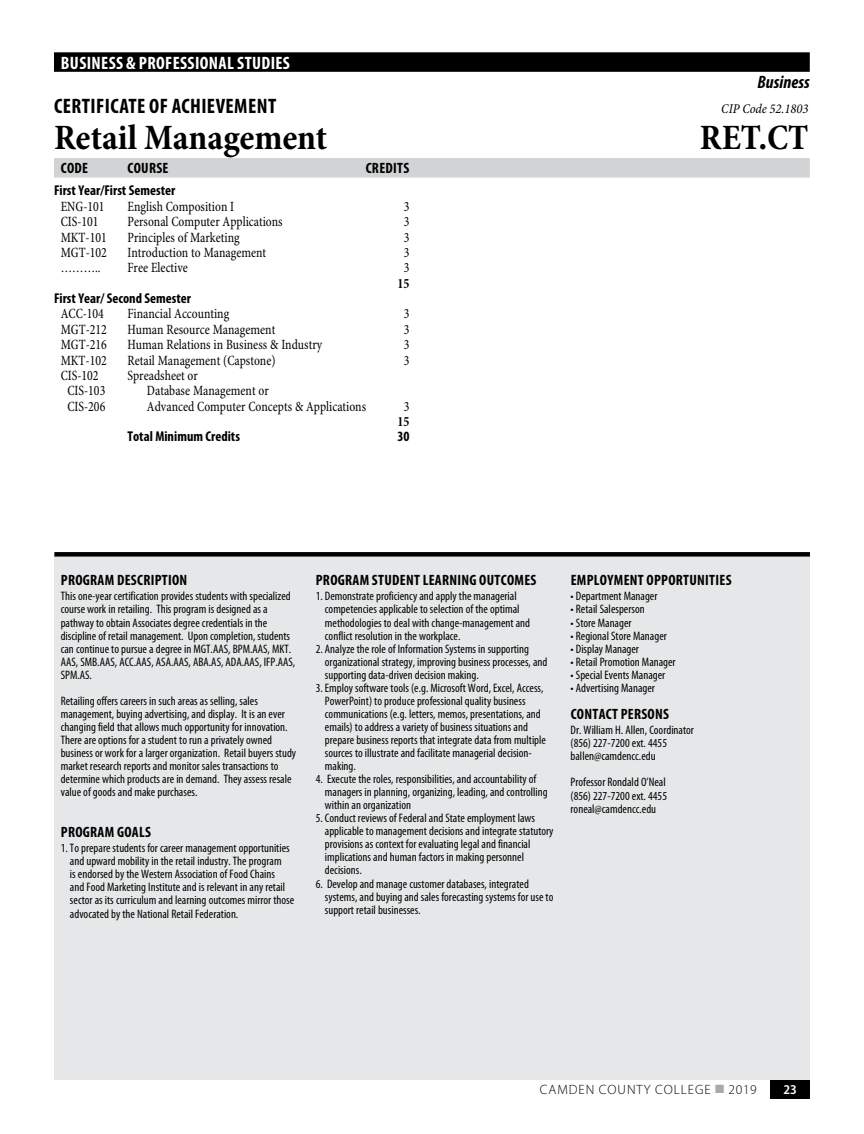
<style>
.page{position:relative;width:864px;height:1134px;background:#fff}
.page>*{position:absolute;margin:0;border:0;box-sizing:border-box;transform-origin:0 0}
.t1{font:700 condensed 36px "Minion Pro";color:#000}
.t2{font:700 condensed 21px "Myriad Pro";letter-spacing:.02em;color:#000}
.t3{font:700 condensed 18px "Myriad Pro";letter-spacing:.02em;color:#fff}
.t4{font:italic 700 condensed 18px "Myriad Pro";color:#000}
.t5{font:700 condensed 15px "Myriad Pro";letter-spacing:.02em;color:#000}
.t6{font:condensed 14.25px "Minion Pro";color:#000;scale:.9 1}
.t7{font:700 condensed 14.25px "Myriad Pro";color:#000}
.t8{font:700 condensed 14.25px "Minion Pro";color:#000;scale:.9 1}
.t9{font:300 13.5px "Myriad Pro";letter-spacing:.07em;color:#000}
.t10{font:italic condensed 13.5px "Minion Pro";color:#000}
.t11{font:600 semi-condensed 13.5px "Myriad Pro";color:#fff}
.t12{font:condensed 12.3px/13px "Myriad Pro";color:#000}
.s1{color:#a7a9ac}
</style>
<div class="page">
<div style="left:771px;top:1080px;width:39px;height:18px;background:#000"></div>
<div style="left:54px;top:557px;width:756px;height:523px;background:#e6e7e8"></div>
<div style="left:54px;top:552px;width:756px;height:5px;background:#000"></div>
<div style="left:54px;top:52px;width:756px;height:20px;background:#000"></div>
<div style="left:54px;top:158px;width:756px;height:20px;background:#d1d3d4"></div>
<h3 class="t3" style="left:61px;top:52px;width:231px">BUSINESS &amp; PROFESSIONAL STUDIES</h3>
<h3 class="t4" style="left:758px;top:71px;width:54px">Business</h3>
<h2 class="t2" style="left:54px;top:92px;width:224px">CERTIFICATE OF ACHIEVEMENT</h2>
<p class="t10" style="left:721px;top:100px;width:89px">CIP Code 52.1803</p>
<h1 class="t1" style="left:54px;top:115px;width:275px">Retail Management</h1>
<h1 class="t1" style="left:700px;top:115px;width:110px">RET.CT</h1>
<p class="t5" style="left:61px;top:159px;width:29px">CODE</p>
<p class="t5" style="left:127px;top:159px;width:43px">COURSE</p>
<p class="t5" style="left:366px;top:159px;width:45px">CREDITS</p>
<p class="t7" style="left:54px;top:182px;width:123px">First Year/First Semester</p>
<p class="t6" style="left:61px;top:198px;width:50px">ENG-101</p>
<p class="t6" style="left:128px;top:198px;width:120px">English Composition I</p>
<p class="t6" style="left:404px;top:198px;width:8px">3</p>
<p class="t6" style="left:61px;top:213px;width:44px">CIS-101</p>
<p class="t6" style="left:128px;top:213px;width:174px">Personal Computer Applications</p>
<p class="t6" style="left:404px;top:213px;width:8px">3</p>
<p class="t6" style="left:61px;top:228px;width:53px">MKT-101</p>
<p class="t6" style="left:128px;top:228px;width:126px">Principles of Marketing</p>
<p class="t6" style="left:404px;top:228px;width:8px">3</p>
<p class="t6" style="left:61px;top:244px;width:53px">MGT-102</p>
<p class="t6" style="left:128px;top:244px;width:156px">Introduction to Management</p>
<p class="t6" style="left:404px;top:244px;width:8px">3</p>
<p class="t6" style="left:61px;top:259px;width:46px">………..</p>
<p class="t6" style="left:128px;top:259px;width:69px">Free Elective</p>
<p class="t6" style="left:404px;top:259px;width:8px">3</p>
<p class="t8" style="left:398px;top:275px;width:15px">15</p>
<p class="t7" style="left:54px;top:289px;width:139px">First Year/ Second Semester</p>
<p class="t6" style="left:61px;top:305px;width:50px">ACC-104</p>
<p class="t6" style="left:128px;top:305px;width:115px">Financial Accounting</p>
<p class="t6" style="left:404px;top:305px;width:8px">3</p>
<p class="t6" style="left:61px;top:321px;width:53px">MGT-212</p>
<p class="t6" style="left:128px;top:321px;width:166px">Human Resource Management</p>
<p class="t6" style="left:404px;top:321px;width:8px">3</p>
<p class="t6" style="left:61px;top:336px;width:53px">MGT-216</p>
<p class="t6" style="left:128px;top:336px;width:218px">Human Relations in Business &amp; Industry</p>
<p class="t6" style="left:404px;top:336px;width:8px">3</p>
<p class="t6" style="left:61px;top:351px;width:53px">MKT-102</p>
<p class="t6" style="left:128px;top:351px;width:166px">Retail Management (Capstone)</p>
<p class="t6" style="left:404px;top:351px;width:8px">3</p>
<p class="t6" style="left:61px;top:367px;width:44px">CIS-102</p>
<p class="t6" style="left:128px;top:367px;width:80px">Spreadsheet or</p>
<p class="t6" style="left:67px;top:382px;width:44px">CIS-103</p>
<p class="t6" style="left:147px;top:382px;width:137px">Database Management or</p>
<p class="t6" style="left:67px;top:398px;width:44px">CIS-206</p>
<p class="t6" style="left:147px;top:398px;width:245px">Advanced Computer Concepts &amp; Applications</p>
<p class="t6" style="left:404px;top:398px;width:8px">3</p>
<p class="t8" style="left:398px;top:413px;width:15px">15</p>
<p class="t7" style="left:128px;top:428px;width:114px">Total Minimum Credits</p>
<p class="t7" style="left:397px;top:428px;width:14px">30</p>
<p class="t5" style="left:61px;top:571px;width:128px">PROGRAM DESCRIPTION</p>
<p class="t12" style="left:61px;top:590px;width:236px">This one-year certification provides students with specialized course work in retailing. This program is designed as a pathway to obtain Associates degree credentials in the discipline of retail management. Upon completion, students can continue to pursue a degree in MGT.AAS, BPM.AAS, MKT.<br>AAS, SMB.AAS, ACC.AAS, ASA.AAS, ABA.AS, ADA.AAS, IFP.AAS, SPM.AS.</p>
<p class="t12" style="left:61px;top:694px;width:237px">Retailing offers careers in such areas as selling, sales management, buying advertising, and display. It is an ever changing field that allows much opportunity for innovation.<br>There are options for a student to run a privately owned business or work for a larger organization. Retail buyers study market research reports and monitor sales transactions to determine which products are in demand. They assess resale value of goods and make purchases.</p>
<p class="t5" style="left:61px;top:822px;width:92px">PROGRAM GOALS</p>
<p class="t12" style="left:70px;top:841px;width:226px;text-indent:-9px">1. To prepare students for career management opportunities and upward mobility in the retail industry. The program<br>is endorsed by the Western Association of Food Chains<br>and Food Marketing Institute and is relevant in any retail sector as its curriculum and learning outcomes mirror those</p>
<p class="t12" style="left:70px;top:907px;width:170px">advocated by the National Retail Federation.</p>
<p class="t5" style="left:316px;top:571px;width:222px">PROGRAM STUDENT LEARNING OUTCOMES</p>
<p class="t12" style="left:325px;top:590px;width:207px;text-indent:-9px">1. Demonstrate proficiency and apply the managerial competencies applicable to selection of the optimal methodologies to deal with change-management and conflict resolution in the workplace.</p>
<p class="t12" style="left:325px;top:642px;width:224px;text-indent:-9px">2. Analyze the role of Information Systems in supporting organizational strategy, improving business processes, and supporting data-driven decision making.</p>
<p class="t12" style="left:325px;top:681px;width:223px;text-indent:-9px">3. Employ software tools (e.g. Microsoft Word, Excel, Access, PowerPoint) to produce professional quality business communications (e.g. letters, memos, presentations, and emails) to address a variety of business situations and prepare business reports that integrate data from multiple sources to illustrate and facilitate managerial decision&shy;making.</p>
<p class="t12" style="left:325px;top:772px;width:224px;text-indent:-9px">4. Execute the roles, responsibilities, and accountability of managers in planning, organizing, leading, and controlling within an organization</p>
<p class="t12" style="left:325px;top:812px;width:230px;text-indent:-9px">5. Conduct reviews of Federal and State employment laws applicable to management decisions and integrate statutory provisions as context for evaluating legal and financial implications and human factors in making personnel decisions.</p>
<p class="t12" style="left:325px;top:877px;width:230px;text-indent:-9px">6. Develop and manage customer databases, integrated systems, and buying and sales forecasting systems for use to support retail businesses.</p>
<p class="t5" style="left:571px;top:571px;width:162px">EMPLOYMENT OPPORTUNITIES</p>
<p class="t12" style="left:571px;top:590px;width:88px">• Department Manager</p>
<p class="t12" style="left:571px;top:603px;width:76px">• Retail Salesperson</p>
<p class="t12" style="left:571px;top:616px;width:62px">• Store Manager</p>
<p class="t12" style="left:571px;top:629px;width:98px">• Regional Store Manager</p>
<p class="t12" style="left:571px;top:642px;width:70px">• Display Manager</p>
<p class="t12" style="left:571px;top:655px;width:107px">• Retail Promotion Manager</p>
<p class="t12" style="left:571px;top:668px;width:96px">• Special Events Manager</p>
<p class="t12" style="left:571px;top:681px;width:86px">• Advertising Manager</p>
<p class="t5" style="left:571px;top:705px;width:100px">CONTACT PERSONS</p>
<p class="t12" style="left:571px;top:724px;width:125px">Dr. William H. Allen, Coordinator (856) 227-7200 ext. 4455 ballen@camdencc.edu</p>
<p class="t12" style="left:571px;top:776px;width:98px;text-align:justify">Professor Rondald O’Neal (856) 227-7200 ext. 4455 roneal@camdencc.edu</p>
<p class="t9" style="left:540px;top:1081px;width:218px">CAMDEN COUNTY COLLEGE <span class="s1">■</span> 2019</p>
<p class="t11" style="left:784px;top:1081px;width:15px">23</p>
</div>
